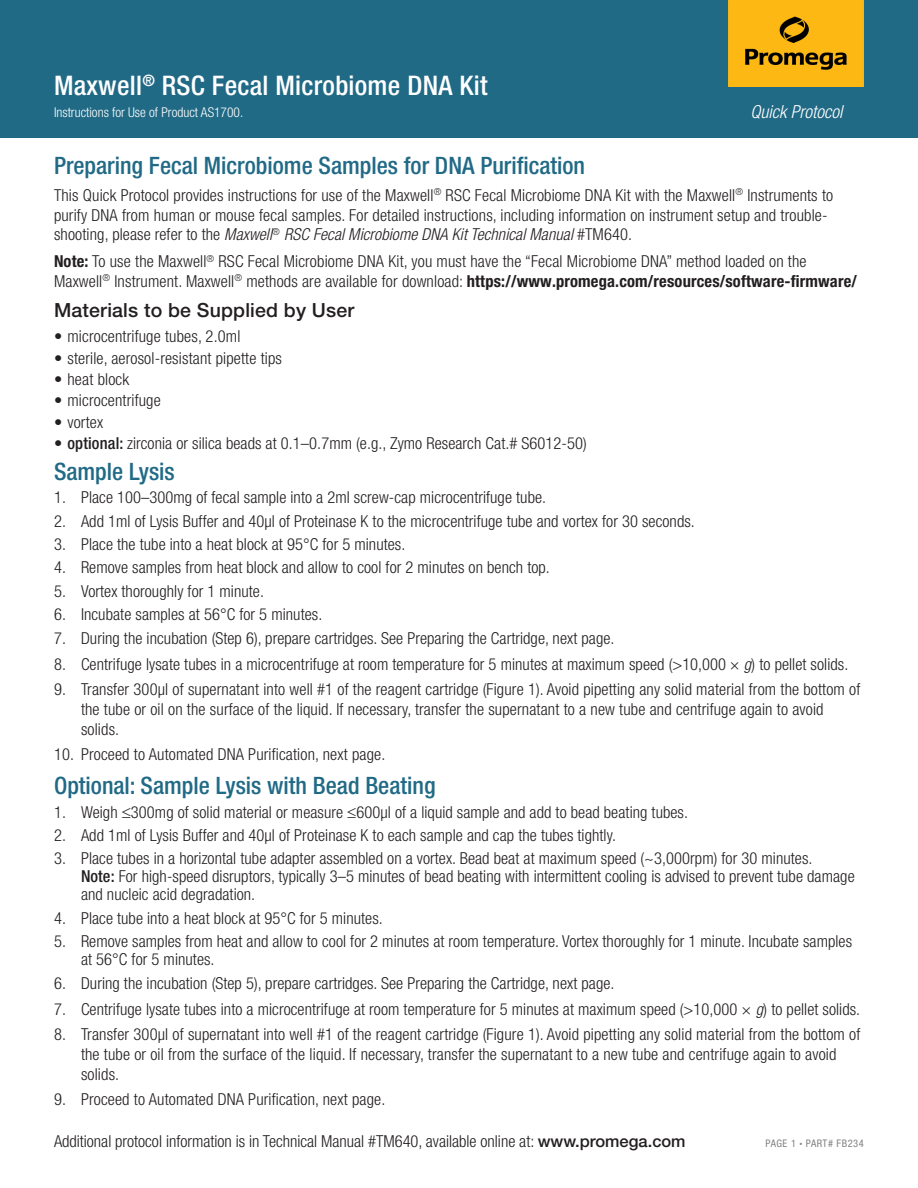
<style>
.page{position:relative;width:918px;height:1188px;background:#fff}
.page>*{position:absolute;margin:0;border:0;box-sizing:border-box;transform-origin:0 0}
.t1{font:500 condensed 27px "Helvetica Neue";letter-spacing:.01em;color:#fff}
.Heading_1{font:500 condensed 24px "Helvetica Neue";color:#216a86}
.Heading_2{font:500 19.5px "Helvetica Neue";letter-spacing:.01em;color:#231f20}
.t2{font:italic 300 condensed 18px "Helvetica Neue";color:#fff}
.Body_Copy{font:300 condensed 16.5px/19.8px "Helvetica Neue";letter-spacing:.005em;color:#231f20}
.t3{font:300 condensed 13.5px "Helvetica Neue";color:#fff}
.t4{font:condensed 10.5px "Helvetica Neue";letter-spacing:.05em;color:#808285}
.s1{font-style:italic}
.s2{font-weight:700}
.s3{font-weight:500}
.s4{font-weight:500;font-stretch:normal}
.s5{font-size:6px}
</style>
<div class="page">
<div style="left:0;top:0;width:918px;height:138px;background:#216a86"></div>
<img style="left:729px;top:0;width:135px;height:86px">
<h1 class="t1" style="left:54px;top:70px;width:435px">Maxwell<sup>®</sup> RSC Fecal Microbiome DNA Kit</h1>
<p class="t3" style="left:54px;top:104px;width:191px">Instructions for Use of Product AS1700.</p>
<p class="t2" style="left:751px;top:101px;width:93px">Quick Protocol</p>
<p class="Heading_1" style="left:54px;top:152px;width:533px">Preparing Fecal Microbiome Samples for DNA Purification</p>
<p class="Body_Copy" style="left:54px;top:185px;width:781px">This Quick Protocol provides instructions for use of the Maxwell<sup>®</sup> RSC Fecal Microbiome DNA Kit with the Maxwell<sup>®</sup> Instruments to purify DNA from human or mouse fecal samples. For detailed instructions, including information on instrument setup and trouble&shy;shooting, please refer to the <span class="s1">Maxwell</span><sup>®</sup> <span class="s1">RSC Fecal Microbiome DNA Kit Technical Manual</span> #TM640.</p>
<p class="Body_Copy" style="left:54px;top:251px;width:804px"><span class="s2">Note:</span> To use the Maxwell<sup>®</sup> RSC Fecal Microbiome DNA Kit, you must have the “Fecal Microbiome DNA” method loaded on the<br>Maxwell<sup>®</sup> Instrument. Maxwell<sup>®</sup> methods are available for download: <span class="s2">https://www.promega.com/resources/software-firmware/</span></p>
<p class="Heading_2" style="left:54px;top:298px;width:302px">Materials to be Supplied by User</p>
<p class="Body_Copy" style="left:54px;top:326px;width:188px">• microcentrifuge tubes, 2.0ml</p>
<p class="Body_Copy" style="left:54px;top:348px;width:230px">• sterile, aerosol-resistant pipette tips</p>
<p class="Body_Copy" style="left:54px;top:369px;width:77px">• heat block</p>
<p class="Body_Copy" style="left:54px;top:391px;width:108px">• microcentrifuge</p>
<p class="Body_Copy" style="left:54px;top:412px;width:51px">• vortex</p>
<p class="Body_Copy" style="left:54px;top:433px;width:534px"><span class="s3">• optional:</span> zirconia or silica beads at 0.1–0.7mm (e.g., Zymo Research Cat.# S6012-50)</p>
<p class="Heading_1" style="left:54px;top:457px;width:122px">Sample Lysis</p>
<p class="Body_Copy" style="left:54px;top:487px;width:494px">1. Place 100–300mg of fecal sample into a 2ml screw-cap microcentrifuge tube.</p>
<p class="Body_Copy" style="left:54px;top:511px;width:642px">2. Add 1ml of Lysis Buffer and 40μl of Proteinase K to the microcentrifuge tube and vortex for 30 seconds.</p>
<p class="Body_Copy" style="left:54px;top:534px;width:353px">3. Place the tube into a heat block at 95°C for 5 minutes.</p>
<p class="Body_Copy" style="left:54px;top:557px;width:497px">4. Remove samples from heat block and allow to cool for 2 minutes on bench top.</p>
<p class="Body_Copy" style="left:54px;top:581px;width:212px">5. Vortex thoroughly for 1 minute.</p>
<p class="Body_Copy" style="left:54px;top:604px;width:270px">6. Incubate samples at 56°C for 5 minutes.</p>
<p class="Body_Copy" style="left:54px;top:628px;width:562px">7. During the incubation (Step 6), prepare cartridges. See Preparing the Cartridge, next page.</p>
<p class="Body_Copy" style="left:54px;top:654px;width:796px">8. Centrifuge lysate tubes in a microcentrifuge at room temperature for 5 minutes at maximum speed (&gt;10,000 × <span class="s1">g</span>) to pellet solids.</p>
<p class="Body_Copy" style="left:81px;top:679px;width:781px;text-indent:-27px">9. Transfer 300µl of supernatant into well #1 of the reagent cartridge (Figure 1). Avoid pipetting any solid material from the bottom of the tube or oil on the surface of the liquid. If necessary, transfer the supernatant to a new tube and centrifuge again to avoid solids.</p>
<p class="Body_Copy" style="left:54px;top:744px;width:333px">10. Proceed to Automated DNA Purification, next page.</p>
<p class="Heading_1" style="left:54px;top:771px;width:383px">Optional: Sample Lysis with Bead Beating</p>
<p class="Body_Copy" style="left:54px;top:802px;width:636px">1. Weigh ≤300mg of solid material or measure ≤600µl of a liquid sample and add to bead beating tubes.</p>
<p class="Body_Copy" style="left:54px;top:825px;width:564px">2. Add 1ml of Lysis Buffer and 40µl of Proteinase K to each sample and cap the tubes tightly.</p>
<p class="Body_Copy" style="left:81px;top:849px;width:775px;line-height:18px;text-indent:-27px">3. Place tubes in a horizontal tube adapter assembled on a vortex. Bead beat at maximum speed (~3,000rpm) for 30 minutes.<br><span class="s3">Note:</span> For high-speed disruptors, typically 3–5 minutes of bead beating with intermittent cooling is advised to prevent tube damage and nucleic acid degradation.</p>
<p class="Body_Copy" style="left:54px;top:908px;width:330px">4. Place tube into a heat block at 95°C for 5 minutes.</p>
<p class="Body_Copy" style="left:81px;top:932px;width:773px;line-height:18px;text-indent:-27px">5. Remove samples from heat and allow to cool for 2 minutes at room temperature. Vortex thoroughly for 1 minute. Incubate samples at 56°C for 5 minutes.</p>
<p class="Body_Copy" style="left:54px;top:973px;width:562px">6. During the incubation (Step 5), prepare cartridges. See Preparing the Cartridge, next page.</p>
<p class="Body_Copy" style="left:54px;top:999px;width:808px">7. Centrifuge lysate tubes into a microcentrifuge at room temperature for 5 minutes at maximum speed (&gt;10,000 × <span class="s1">g</span>) to pellet solids.</p>
<p class="Body_Copy" style="left:81px;top:1024px;width:781px;text-indent:-27px">8. Transfer 300µl of supernatant into well #1 of the reagent cartridge (Figure 1). Avoid pipetting any solid material from the bottom of the tube or oil from the surface of the liquid. If necessary, transfer the supernatant to a new tube and centrifuge again to avoid solids.</p>
<p class="Body_Copy" style="left:54px;top:1089px;width:333px">9. Proceed to Automated DNA Purification, next page.</p>
<p class="Body_Copy" style="left:54px;top:1131px;width:633px">Additional protocol information is in Technical Manual #TM640, available online at: <span class="s4">www.promega.com</span></p>
<p class="t4" style="left:766px;top:1137px;width:100px">PAGE 1 <span class="s5">•</span> PART# FB234</p>
</div>
